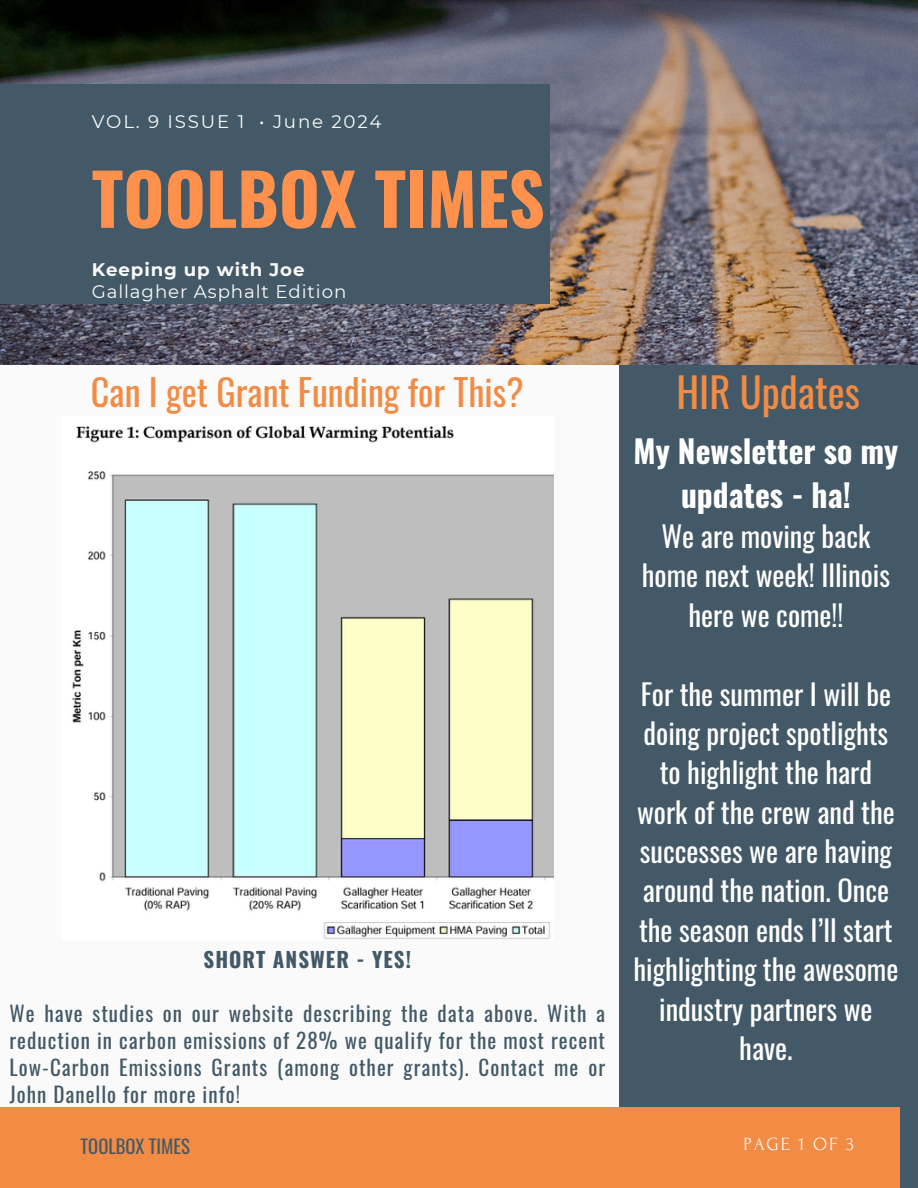
<style>
.page{position:relative;width:918px;height:1188px;background:#fafafa}
.page>*{position:absolute;margin:0;border:0;box-sizing:border-box;transform-origin:0 0}
.t1{font:700 70.65px "Oswald";color:#ff914d}
.t2{font:40.65px "Oswald";color:#f28b43}
.t3{font:36.15px "Oswald";color:#f28b43}
.t4{font:700 31.65px/43.8px "Oswald";color:#fff;text-align:center}
.t5{font:28.65px/39.3px "Oswald";color:#fff;text-align:center}
.t6{font:21px/27px "Oswald";letter-spacing:.05em;color:#435967;text-align:justify}
.t7{font:700 21px "Oswald";letter-spacing:.05em;color:#435967}
.t8{font:18.6px "Oswald";color:#435967}
.t9{font:18.6px "Forum";letter-spacing:.1em;color:#fafafa}
.t10{font:18.15px "Montserrat";letter-spacing:.05em;color:#fafafa}
.t11{font:18.15px "Montserrat";letter-spacing:.1em;color:#fafafa}
.t12{font:700 18.15px "Montserrat";letter-spacing:.05em;color:#fafafa}
</style>
<div class="page">
<div style="left:619px;top:365px;width:299px;height:823px;background:#435967"></div>
<img style="left:0;top:0;width:918px;height:364px">
<div style="left:0;top:1107px;width:900px;height:81px;background:#f28b43"></div>
<div style="left:0;top:84px;width:550px;height:219px;background:#435967"></div>
<img style="left:72px;top:426px;width:482px;height:513px">
<p class="t11" style="left:92px;top:110px;width:291px">VOL. 9 ISSUE 1 • June 2024</p>
<p class="t1" style="left:92px;top:144px;width:455px">TOOLBOX TIMES</p>
<p class="t12" style="left:92px;top:259px;width:214px">Keeping up with Joe</p>
<p class="t10" style="left:92px;top:280px;width:256px">Gallagher Asphalt Edition</p>
<h3 class="t3" style="left:91px;top:364px;width:435px">Can I get Grant Funding for This?</h3>
<h2 class="t7" style="left:204px;top:943px;width:209px">SHORT ANSWER - YES!</h2>
<p class="t6" style="left:9px;top:999px;width:597px">We have studies on our website describing the data above. With a reduction in carbon emissions of 28% we qualify for the most recent Low-Carbon Emissions Grants (among other grants). Contact me or John Danello for more info!</p>
<p class="t2" style="left:676px;top:361px;width:185px">HIR Updates</p>
<h4 class="t4" style="left:634px;top:427px;width:266px">My Newsletter so my updates - ha!</h4>
<h4 class="t5" style="left:642px;top:515px;width:250px">We are moving back home next week! Illinois here we come!!</h4>
<h5 class="t5" style="left:633px;top:673px;width:266px">For the summer I will be doing project spotlights to highlight the hard work of the crew and the successes we are having around the nation. Once the season ends I’ll start highlighting the awesome industry partners we have.</h5>
<h1 class="t8" style="left:81px;top:1132px;width:111px">TOOLBOX TIMES</h1>
<h3 class="t9" style="left:743px;top:1135px;width:112px">PAGE 1 OF 3</h3>
</div>
